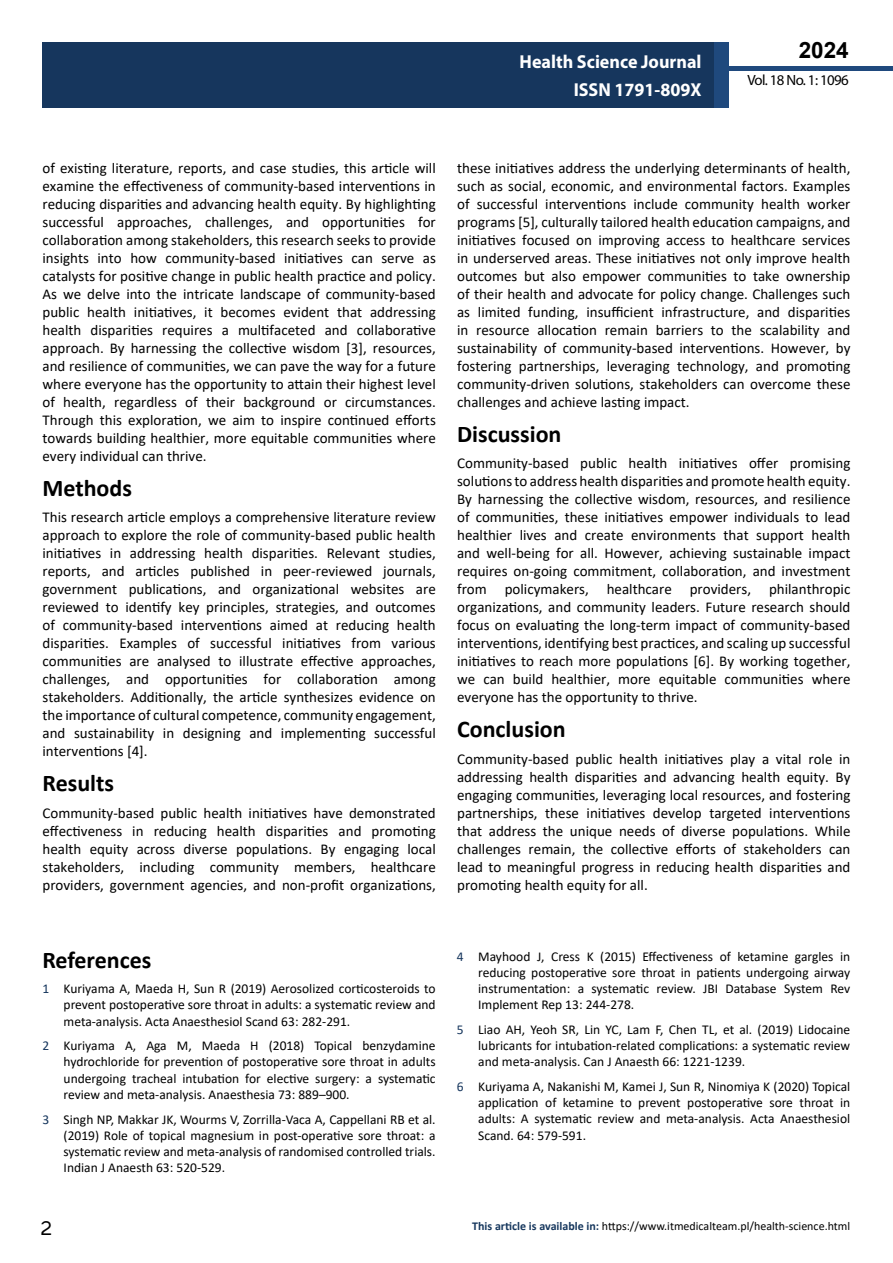
<style>
.page{position:relative;width:893px;height:1263px;background:#fff}
.page>*{position:absolute;margin:0;border:0;box-sizing:border-box;transform-origin:0 0}
.t1{font:25.5px "Tunga";color:#000}
.t2{font:700 24px "Calibri";color:#000}
.t3{font:700 22.5px "Arial";color:#000}
.t4{font:700 18.75px/27.2px "Myriad Pro";color:#fff;text-align:right;scale:.96 1}
.t5{font:15px/18px "Calibri";color:#000;text-align:justify}
.t6{font:14.85px "Myriad Pro";letter-spacing:-.04em;color:#000}
.t7{font:13.5px/16.2px "Calibri";color:#000;text-align:justify}
.t8{font:12px "Calibri";color:#000}
.s1{color:#16365d}
.s2{font-weight:700;color:#16375d}
</style>
<div class="page">
<div style="left:722px;top:66px;width:171px;height:5px;background:#1f497d"></div>
<div style="left:43px;top:42px;width:671px;height:66px;background:#16365d"></div>
<div style="left:714px;top:42px;width:15px;height:66px;background:#1f497d"></div>
<p class="t4" style="left:520px;top:48px;width:191px">Health Science Journal<br>ISSN 1791-809X</p>
<h3 class="t3" style="left:799px;top:35px;width:52px">2024</h3>
<p class="t6" style="left:747px;top:71px;width:103px">Vol. 18 No. 1: 1096</p>
<p class="t5" style="left:43px;top:158px;width:395px">of existing literature, reports, and case studies, this article will examine the effectiveness of community-based interventions in reducing disparities and advancing health equity. By highlighting successful approaches, challenges, and opportunities for collaboration among stakeholders, this research seeks to provide insights into how community-based initiatives can serve as catalysts for positive change in public health practice and policy.<br>As we delve into the intricate landscape of community-based public health initiatives, it becomes evident that addressing health disparities requires a multifaceted and collaborative approach. By harnessing the collective wisdom [3], resources, and resilience of communities, we can pave the way for a future where everyone has the opportunity to attain their highest level of health, regardless of their background or circumstances.<br>Through this exploration, we aim to inspire continued efforts towards building healthier, more equitable communities where every individual can thrive.</p>
<h2 class="t2" style="left:43px;top:471px;width:91px">Methods</h2>
<p class="t5" style="left:43px;top:508px;width:395px">This research article employs a comprehensive literature review approach to explore the role of community-based public health initiatives in addressing health disparities. Relevant studies, reports, and articles published in peer-reviewed journals, government publications, and organizational websites are reviewed to identify key principles, strategies, and outcomes of community-based interventions aimed at reducing health disparities. Examples of successful initiatives from various communities are analysed to illustrate effective approaches, challenges, and opportunities for collaboration among stakeholders. Additionally, the article synthesizes evidence on the importance of cultural competence, community engagement, and sustainability in designing and implementing successful interventions [4].</p>
<h2 class="t2" style="left:43px;top:766px;width:73px">Results</h2>
<p class="t5" style="left:43px;top:803px;width:395px">Community-based public health initiatives have demonstrated effectiveness in reducing health disparities and promoting health equity across diverse populations. By engaging local stakeholders, including community members, healthcare providers, government agencies, and non-profit organizations,</p>
<p class="t5" style="left:457px;top:158px;width:395px">these initiatives address the underlying determinants of health, such as social, economic, and environmental factors. Examples of successful interventions include community health worker programs [5], culturally tailored health education campaigns, and initiatives focused on improving access to healthcare services in underserved areas. These initiatives not only improve health outcomes but also empower communities to take ownership of their health and advocate for policy change. Challenges such as limited funding, insufficient infrastructure, and disparities in resource allocation remain barriers to the scalability and sustainability of community-based interventions. However, by fostering partnerships, leveraging technology, and promoting community-driven solutions, stakeholders can overcome these challenges and achieve lasting impact.</p>
<h2 class="t2" style="left:457px;top:417px;width:106px">Discussion</h2>
<p class="t5" style="left:457px;top:454px;width:395px">Community-based public health initiatives offer promising solutions to address health disparities and promote health equity.<br>By harnessing the collective wisdom, resources, and resilience of communities, these initiatives empower individuals to lead healthier lives and create environments that support health and well-being for all. However, achieving sustainable impact requires on-going commitment, collaboration, and investment from policymakers, healthcare providers, philanthropic organizations, and community leaders. Future research should focus on evaluating the long-term impact of community-based interventions, identifying best practices, and scaling up successful initiatives to reach more populations [6]. By working together, we can build healthier, more equitable communities where everyone has the opportunity to thrive.</p>
<h2 class="t2" style="left:457px;top:712px;width:110px">Conclusion</h2>
<p class="t5" style="left:457px;top:749px;width:395px">Community-based public health initiatives play a vital role in addressing health disparities and advancing health equity. By engaging communities, leveraging local resources, and fostering partnerships, these initiatives develop targeted interventions that address the unique needs of diverse populations. While challenges remain, the collective efforts of stakeholders can lead to meaningful progress in reducing health disparities and promoting health equity for all.</p>
<h2 class="t2" style="left:42px;top:943px;width:111px">References</h2>
<p class="t7" style="left:64px;top:980px;width:374px;text-indent:-21px"><span class="s1">1</span> Kuriyama A, Maeda H, Sun R (2019) Aerosolized corticosteroids to prevent postoperative sore throat in adults: a systematic review and meta-analysis. Acta Anaesthesiol Scand 63: 282-291.</p>
<p class="t7" style="left:64px;top:1037px;width:374px;text-indent:-21px"><span class="s1">2</span> Kuriyama A, Aga M, Maeda H (2018) Topical benzydamine hydrochloride for prevention of postoperative sore throat in adults undergoing tracheal intubation for elective surgery: a systematic review and meta-analysis. Anaesthesia 73: 889–900.</p>
<p class="t7" style="left:64px;top:1111px;width:374px;text-indent:-21px"><span class="s1">3</span> Singh NP, Makkar JK, Wourms V, Zorrilla-Vaca A, Cappellani RB et al. (2019) Role of topical magnesium in post-operative sore throat: a systematic review and meta-analysis of randomised controlled trials.<br>Indian J Anaesth 63: 520-529.</p>
<p class="t7" style="left:478px;top:948px;width:374px;text-indent:-21px"><span class="s1">4</span> Mayhood J, Cress K (2015) Effectiveness of ketamine gargles in reducing postoperative sore throat in patients undergoing airway instrumentation: a systematic review. JBI Database System Rev Implement Rep 13: 244-278.</p>
<p class="t7" style="left:478px;top:1021px;width:374px;text-indent:-21px"><span class="s1">5</span> Liao AH, Yeoh SR, Lin YC, Lam F, Chen TL, et al. (2019) Lidocaine lubricants for intubation-related complications: a systematic review and meta-analysis. Can J Anaesth 66: 1221-1239.</p>
<p class="t7" style="left:478px;top:1078px;width:374px;text-indent:-21px"><span class="s1">6</span> Kuriyama A, Nakanishi M, Kamei J, Sun R, Ninomiya K (2020) Topical application of ketamine to prevent postoperative sore throat in adults: A systematic review and meta-analysis. Acta Anaesthesiol Scand. 64: 579-591.</p>
<h1 class="t1" style="left:41px;top:1211px;width:13px">2</h1>
<p class="t8" style="left:472px;top:1217px;width:380px"><span class="s2">This article is available in:</span> https://www.itmedicalteam.pl/health-science.html</p>
</div>
